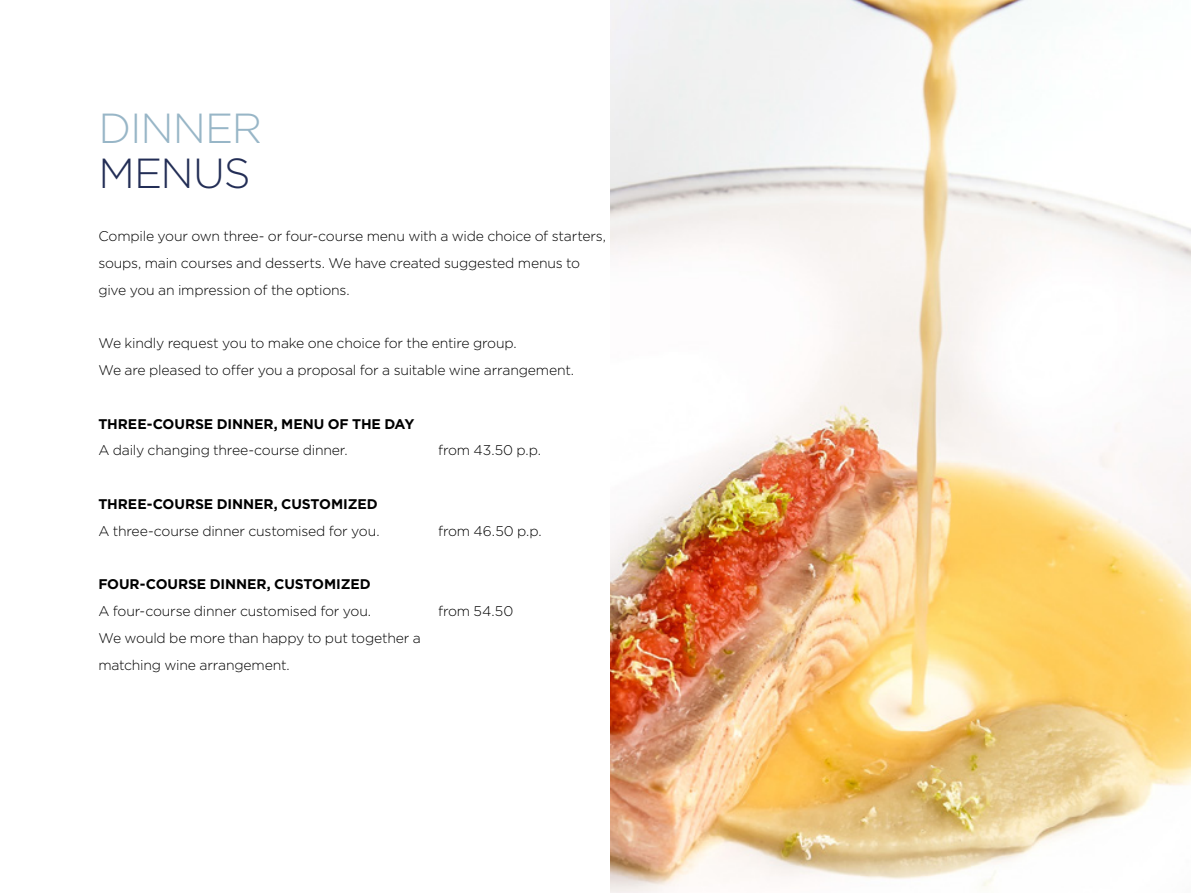
<style>
.page{position:relative;width:1191px;height:893px;background:#fff}
.page>*{position:absolute;margin:0;border:0;box-sizing:border-box;transform-origin:0 0}
.t1{font:300 42px "Gotham";letter-spacing:-.025em;color:#98b6c7}
.t2{font:300 42px "Gotham";letter-spacing:-.025em;color:#232e56}
.t3{font:300 14px/26.8px "Gotham";letter-spacing:-.015em;color:#000}
.t4{font:700 14px "Gotham";letter-spacing:-.005em;color:#000}
</style>
<div class="page">
<img style="left:610px;top:0;width:581px;height:893px">
<h1 class="t1" style="left:98px;top:101px;width:165px">DINNER</h1>
<h1 class="t2" style="left:98px;top:146px;width:154px">MENUS</h1>
<p class="t3" style="left:98px;top:222px;width:509px">Compile your own three- or four-course menu with a wide choice of starters, soups, main courses and desserts. We have created suggested menus to give you an impression of the options.</p>
<p class="t3" style="left:98px;top:329px;width:477px">We kindly request you to make one choice for the entire group.<br>We are pleased to offer you a proposal for a suitable wine arrangement.</p>
<p class="t4" style="left:98px;top:414px;width:317px">THREE-COURSE DINNER, MENU OF THE DAY</p>
<p class="t3" style="left:98px;top:437px;width:251px">A daily changing three-course dinner.</p>
<p class="t3" style="left:438px;top:437px;width:104px">from 43.50 p.p.</p>
<p class="t4" style="left:98px;top:495px;width:281px">THREE-COURSE DINNER, CUSTOMIZED</p>
<p class="t3" style="left:98px;top:517px;width:283px">A three-course dinner customised for you.</p>
<p class="t3" style="left:438px;top:517px;width:105px">from 46.50 p.p.</p>
<p class="t4" style="left:98px;top:575px;width:274px">FOUR-COURSE DINNER, CUSTOMIZED</p>
<p class="t3" style="left:98px;top:597px;width:274px">A four-course dinner customised for you.</p>
<p class="t3" style="left:438px;top:597px;width:77px">from 54.50</p>
<p class="t3" style="left:98px;top:624px;width:324px">We would be more than happy to put together a matching wine arrangement.</p>
</div>
